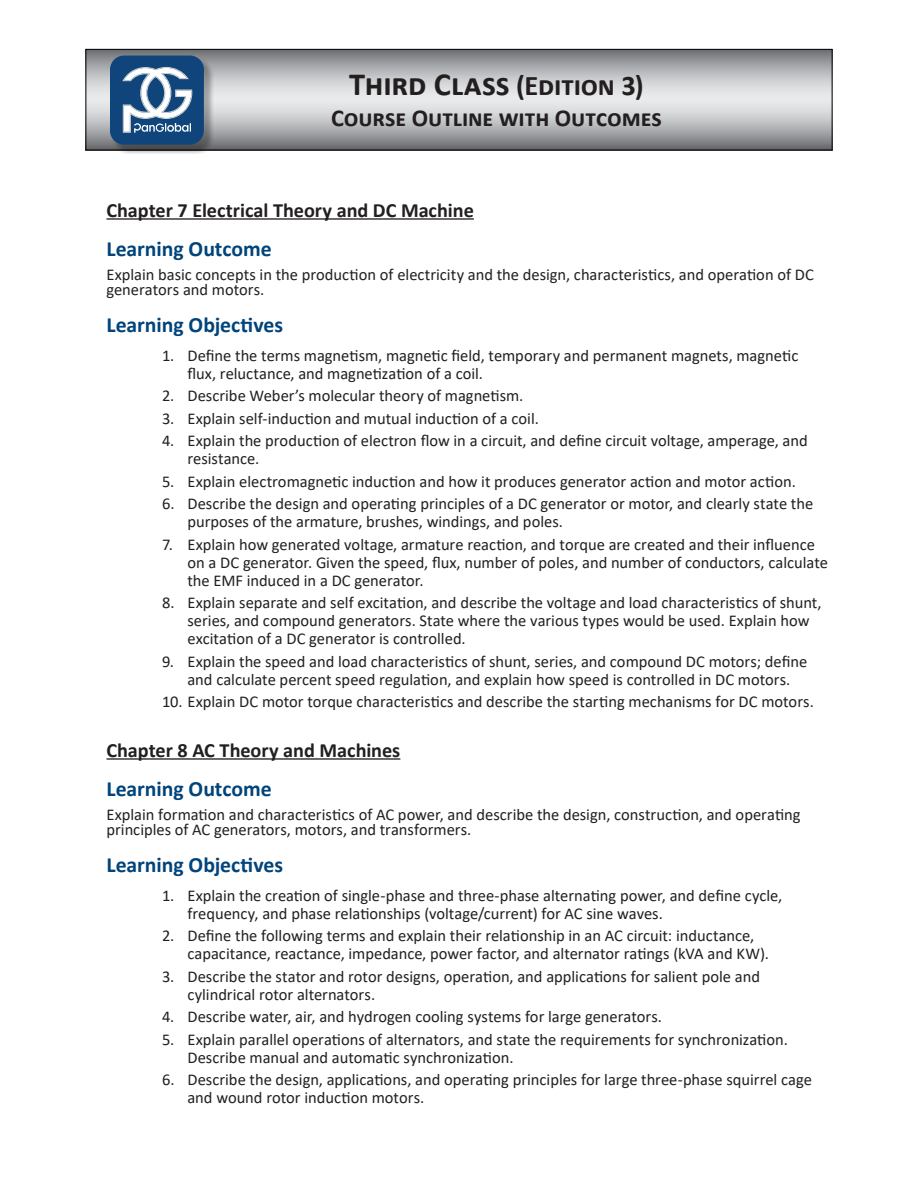
<style>
.page{position:relative;width:918px;height:1188px;background:#fff}
.page>*{position:absolute;margin:0;border:0;box-sizing:border-box;transform-origin:0 0}
.t1{font:700 32.4px "Calibri";color:#231f20}
.t2{font:700 24.3px "Calibri";letter-spacing:-.005em;color:#231f20}
.Outline_-_Part_Title{font:700 21.75px "Calibri";color:#00447b}
.Outline_-_Part_Title-2{font:700 20.25px "Calibri";color:#231f20}
.Outline_-_Objectives{font:16.5px/18px "Calibri";color:#231f20}
.Outline_-_Outcomes{font:16.5px/15px "Calibri";color:#231f20}
.s1{font-size:28.5px}
</style>
<div class="page">
<hr style="left:106px;top:218px;width:368px;height:2px;background:#231f20">
<hr style="left:106px;top:758px;width:294px;height:2px;background:#231f20">
<svg style="left:88px;top:51px;width:742px;height:97px;background:#b7b9bb"></svg>
<div style="left:86px;top:49px;width:746px;height:101px;border:1px solid #000"></div>
<img style="left:110px;top:56px;width:104px;height:98px">
<div style="left:110px;top:56px;width:94px;height:89px;background:#0f457a;border-radius:14px"></div>
<svg style="left:122px;top:67px;width:70px;height:66px"></svg>
<h1 class="t1" style="left:349px;top:62px;width:296px">Third Class <span class="s1">(Edition 3)</span></h1>
<h2 class="t2" style="left:331px;top:101px;width:332px">Course Outline with Outcomes</h2>
<p class="Outline_-_Part_Title-2" style="left:106px;top:196px;width:369px">Chapter 7 Electrical Theory and DC Machine</p>
<p class="Outline_-_Part_Title" style="left:106px;top:233px;width:167px">Learning Outcome</p>
<p class="Outline_-_Outcomes" style="left:106px;top:266px;width:709px">Explain basic concepts in the production of electricity and the design, characteristics, and operation of DC generators and motors.</p>
<p class="Outline_-_Part_Title" style="left:106px;top:310px;width:178px">Learning Objectives</p>
<p class="Outline_-_Objectives" style="left:188px;top:346px;width:612px;text-indent:-26px">1. Define the terms magnetism, magnetic field, temporary and permanent magnets, magnetic flux, reluctance, and magnetization of a coil.</p>
<p class="Outline_-_Objectives" style="left:162px;top:386px;width:363px">2. Describe Weber’s molecular theory of magnetism.</p>
<p class="Outline_-_Objectives" style="left:162px;top:409px;width:378px">3. Explain self-induction and mutual induction of a coil.</p>
<p class="Outline_-_Objectives" style="left:188px;top:431px;width:622px;text-indent:-26px">4. Explain the production of electron flow in a circuit, and define circuit voltage, amperage, and resistance.</p>
<p class="Outline_-_Objectives" style="left:162px;top:472px;width:635px">5. Explain electromagnetic induction and how it produces generator action and motor action.</p>
<p class="Outline_-_Objectives" style="left:188px;top:494px;width:627px;text-indent:-26px">6. Describe the design and operating principles of a DC generator or motor, and clearly state the purposes of the armature, brushes, windings, and poles.</p>
<p class="Outline_-_Objectives" style="left:188px;top:535px;width:642px;text-indent:-26px">7. Explain how generated voltage, armature reaction, and torque are created and their influence on a DC generator. Given the speed, flux, number of poles, and number of conductors, calculate the EMF induced in a DC generator.</p>
<p class="Outline_-_Objectives" style="left:188px;top:593px;width:635px;text-indent:-26px">8. Explain separate and self excitation, and describe the voltage and load characteristics of shunt, series, and compound generators. State where the various types would be used. Explain how excitation of a DC generator is controlled.</p>
<p class="Outline_-_Objectives" style="left:162px;top:652px;width:647px;text-align:center">9. Explain the speed and load characteristics of shunt, series, and compound DC motors; define and calculate percent speed regulation, and explain how speed is controlled in DC motors.</p>
<p class="Outline_-_Objectives" style="left:162px;top:692px;width:653px">10. Explain DC motor torque characteristics and describe the starting mechanisms for DC motors.</p>
<p class="Outline_-_Part_Title-2" style="left:106px;top:736px;width:295px">Chapter 8 AC Theory and Machines</p>
<p class="Outline_-_Part_Title" style="left:106px;top:773px;width:167px">Learning Outcome</p>
<p class="Outline_-_Outcomes" style="left:106px;top:806px;width:696px">Explain formation and characteristics of AC power, and describe the design, construction, and operating principles of AC generators, motors, and transformers.</p>
<p class="Outline_-_Part_Title" style="left:106px;top:850px;width:178px">Learning Objectives</p>
<p class="Outline_-_Objectives" style="left:188px;top:886px;width:596px;text-indent:-26px">1. Explain the creation of single-phase and three-phase alternating power, and define cycle, frequency, and phase relationships (voltage/current) for AC sine waves.</p>
<p class="Outline_-_Objectives" style="left:188px;top:926px;width:583px;text-indent:-26px">2. Define the following terms and explain their relationship in an AC circuit: inductance, capacitance, reactance, impedance, power factor, and alternator ratings (kVA and KW).</p>
<p class="Outline_-_Objectives" style="left:188px;top:967px;width:574px;text-indent:-26px">3. Describe the stator and rotor designs, operation, and applications for salient pole and cylindrical rotor alternators.</p>
<p class="Outline_-_Objectives" style="left:162px;top:1007px;width:502px">4. Describe water, air, and hydrogen cooling systems for large generators.</p>
<p class="Outline_-_Objectives" style="left:188px;top:1030px;width:602px;text-indent:-26px">5. Explain parallel operations of alternators, and state the requirements for synchronization.<br>Describe manual and automatic synchronization.</p>
<p class="Outline_-_Objectives" style="left:188px;top:1070px;width:626px;text-indent:-26px">6. Describe the design, applications, and operating principles for large three-phase squirrel cage and wound rotor induction motors.</p>
</div>
